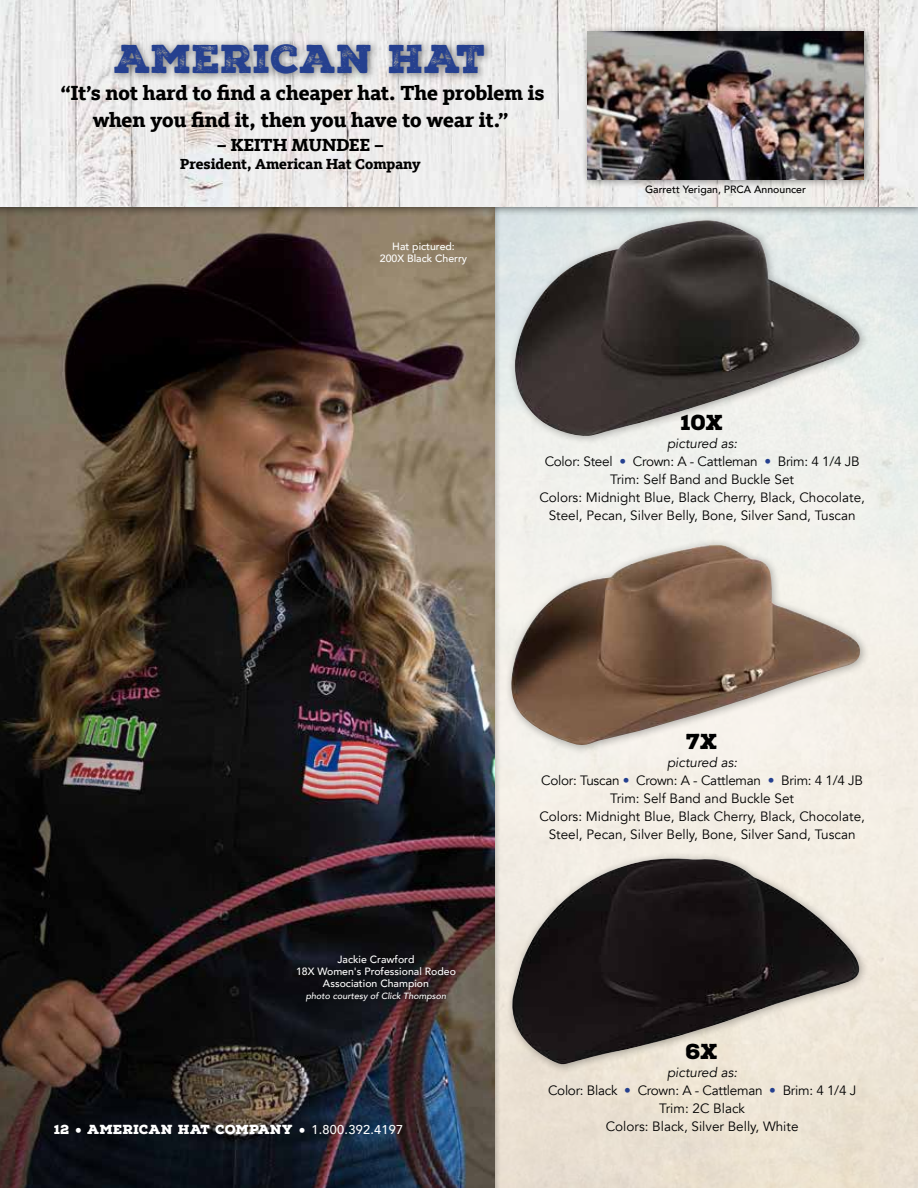
<style>
.page{position:relative;width:918px;height:1188px;background:#fff}
.page>*{position:absolute;margin:0;border:0;box-sizing:border-box;transform-origin:0 0}
.t1{font:39px "Nexa Rust Slab Black 2";color:#25408f}
.t2{font:800 21px/27px "Kievit Slab Offc Pro";letter-spacing:-.005em;color:#000;text-align:center}
.t3{font:900 21px "Nexa Rust Slab";letter-spacing:-.03em;color:#000}
.t4{font:800 18px "Kievit Slab Offc Pro";color:#000}
.t5{font:800 15px "Kievit Slab Offc Pro";color:#000}
.t6{font:13.5px/18px "Avenir";color:#000;text-align:center}
.t7{font:900 12.75px "Nexa Rust Slab";letter-spacing:.01em;color:#fff}
.t8{font:500 10.5px/12px "Avenir";color:#fff;text-align:center}
.t9{font:500 10.5px "Avenir";color:#000}
.t10{font:italic 500 9px "Avenir";color:#fff}
.s1{font-style:italic}
.s2{color:#25408f}
.s3{font-family:"Kievit Slab Offc Pro";font-weight:800}
.s4{font-family:"Avenir";font-weight:500}
</style>
<div class="page">
<img style="left:0;top:216px;width:495px;height:972px">
<div style="left:293px;top:951px;width:170px;height:57px;background:#000;opacity:.75"></div>
<div style="left:508px;top:214px;width:361px;height:231px;background:#000;opacity:.3"></div>
<img style="left:514px;top:220px;width:346px;height:217px">
<div style="left:505px;top:538px;width:364px;height:216px;background:#f3f1eb"></div>
<img style="left:510px;top:545px;width:351px;height:201px">
<div style="left:505px;top:852px;width:364px;height:221px;background:#000;opacity:.3"></div>
<img style="left:509px;top:858px;width:356px;height:207px">
<div style="left:0;top:0;width:918px;height:216px;background:#000;opacity:.5"></div>
<img style="left:0;top:0;width:917px;height:207px">
<div style="left:108px;top:38px;width:385px;height:45px;background:#000;opacity:.5"></div>
<div style="left:581px;top:25px;width:292px;height:163px;background:#000;opacity:.5"></div>
<img style="left:588px;top:32px;width:275px;height:147px">
<h1 class="t1" style="left:114px;top:33px;width:374px">AMERICAN HAT</h1>
<h2 class="t2" style="left:61px;top:79px;width:485px">“It’s not hard to find a cheaper hat. The problem is when you find it, then you have to wear it.”</h2>
<h3 class="t4" style="left:217px;top:134px;width:169px">– KEITH MUNDEE –</h3>
<p class="t5" style="left:180px;top:155px;width:242px">President, American Hat Company</p>
<p class="t8" style="left:380px;top:240px;width:89px">Hat pictured:<br>200X Black Cherry</p>
<p class="t9" style="left:645px;top:180px;width:162px">Garrett Yerigan, PRCA Announcer</p>
<h2 class="t3" style="left:681px;top:408px;width:44px">10X</h2>
<p class="t6" style="left:539px;top:434px;width:327px"><span class="s1">pictured as:<br></span>Color: Steel <span class="s2">•</span> Crown: A - Cattleman <span class="s2">•</span> Brim: 4 1/4 JB Trim: Self Band and Buckle Set<br>Colors: Midnight Blue, Black Cherry, Black, Chocolate, Steel, Pecan, Silver Belly, Bone, Silver Sand, Tuscan</p>
<p class="t8" style="left:296px;top:953px;width:161px">Jackie Crawford<br>18X Women's Professional Rodeo<br>Association Champion</p>
<p class="t10" style="left:306px;top:991px;width:142px">photo courtesy of Click Thompson</p>
<p class="t7" style="left:54px;top:1121px;width:351px">12 <span class="s3">•</span> AMERICAN HAT COMPANY <span class="s3">•</span> <span class="s4">1.800.392.4197</span></p>
<h2 class="t3" style="left:686px;top:727px;width:33px">7X</h2>
<p class="t6" style="left:539px;top:754px;width:327px"><span class="s1">pictured as:<br></span>Color: Tuscan <span class="s2">•</span> Crown: A - Cattleman <span class="s2">•</span> Brim: 4 1/4 JB Trim: Self Band and Buckle Set<br>Colors: Midnight Blue, Black Cherry, Black, Chocolate, Steel, Pecan, Silver Belly, Bone, Silver Sand, Tuscan</p>
<h2 class="t3" style="left:686px;top:1037px;width:34px">6X</h2>
<p class="t6" style="left:548px;top:1064px;width:310px"><span class="s1">pictured as:<br></span>Color: Black <span class="s2">•</span> Crown: A - Cattleman <span class="s2">•</span> Brim: 4 1/4 J<br>Trim: 2C Black<br>Colors: Black, Silver Belly, White</p>
</div>
